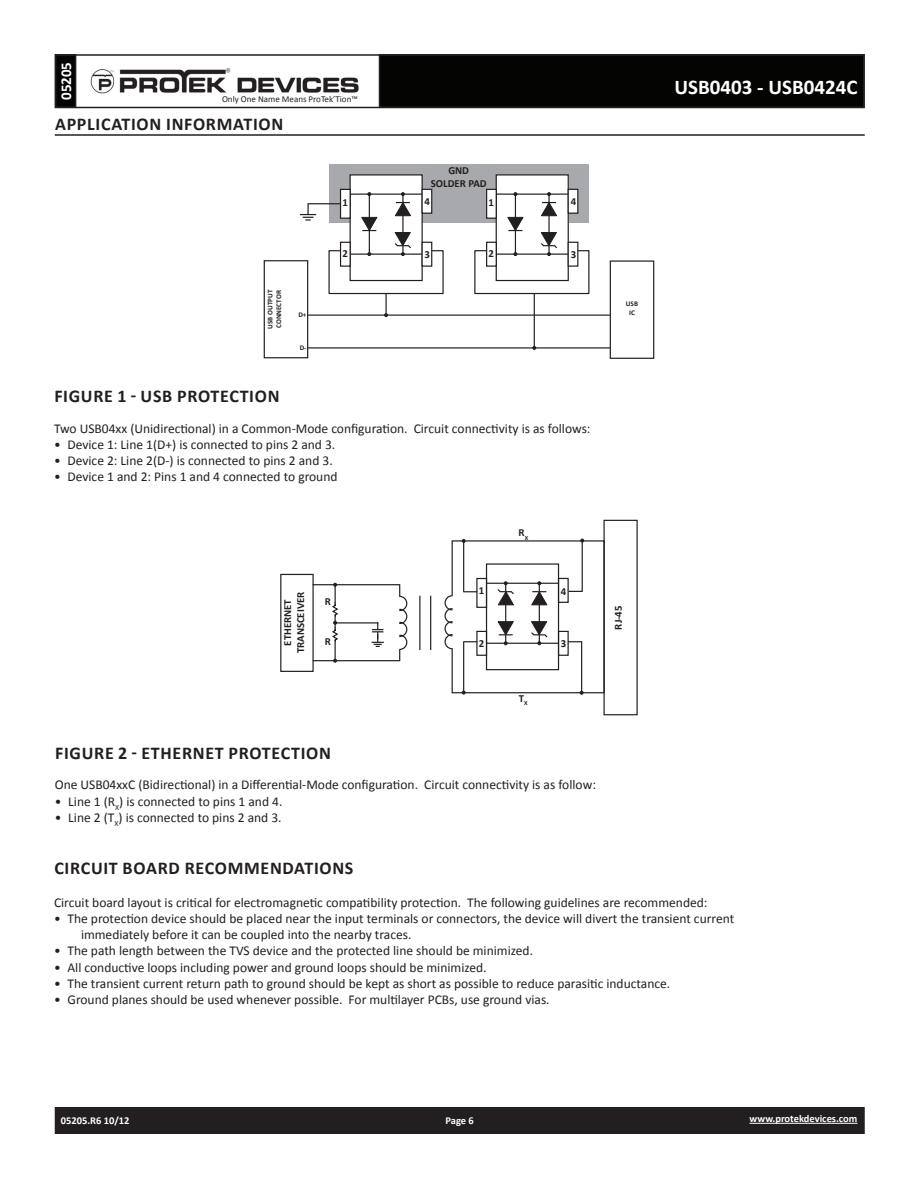
<style>
.page{position:relative;width:918px;height:1188px;background:#fff}
.page>*{position:absolute;margin:0;border:0;box-sizing:border-box;transform-origin:0 0}
.t1{font:700 21px "Calibri";color:#fff}
.t2{font:700 18px "Calibri";letter-spacing:.04em;color:#231f20}
.t3{font:700 15px "Calibri";color:#fff}
.t4{font:13.5px/16.2px "Calibri";color:#231f20}
.t5{font:700 10.8px/12.9px "Calibri";color:#231f20;text-align:center}
.t6{font:700 10.5px "Calibri";color:#fff}
.t7{font:9px "Calibri";color:#231f20}
.t8{font:700 7.2px/8.7px "Calibri";color:#231f20;text-align:center}
</style>
<div class="page">
<div style="left:56px;top:1108px;width:808px;height:25px;background:#231f20"></div>
<div style="left:55px;top:1107px;width:810px;height:27px;border:2px solid #231f20"></div>
<div style="left:56px;top:55px;width:20px;height:52px;background:#040503"></div>
<div style="left:55px;top:54px;width:21px;height:54px;border:2px solid #231f20"></div>
<div style="left:380px;top:55px;width:484px;height:52px;background:#040503"></div>
<div style="left:55px;top:54px;width:810px;height:54px;border:2px solid #231f20"></div>
<img style="left:90px;top:68px;width:269px;height:26px">
<hr style="left:750px;top:1123px;width:107px;height:1px;background:#fff">
<hr style="left:55px;top:134px;width:810px;height:2px;background:#231f20">
<div style="left:474px;top:250px;width:115px;height:44px;border:1px solid #231f20"></div>
<div style="left:328px;top:250px;width:116px;height:44px;border:1px solid #231f20"></div>
<div style="left:329px;top:164px;width:260px;height:58px;background:#a8a9ad"></div>
<div style="left:496px;top:175px;width:72px;height:106px;background:#fff"></div>
<div style="left:496px;top:174px;width:73px;height:107px;border:1px solid #231f20"></div>
<div style="left:487px;top:242px;width:9px;height:24px;background:#fff"></div>
<div style="left:486px;top:242px;width:11px;height:25px;border:1px solid #231f20"></div>
<div style="left:568px;top:242px;width:10px;height:24px;background:#fff"></div>
<div style="left:568px;top:242px;width:10px;height:25px;border:1px solid #231f20"></div>
<div style="left:568px;top:189px;width:10px;height:24px;background:#fff"></div>
<div style="left:568px;top:189px;width:10px;height:25px;border:1px solid #231f20"></div>
<div style="left:487px;top:189px;width:9px;height:29px;background:#fff"></div>
<div style="left:486px;top:189px;width:11px;height:30px;border:1px solid #231f20"></div>
<svg style="left:507px;top:217px;width:17px;height:14px"></svg>
<svg style="left:541px;top:202px;width:16px;height:14px"></svg>
<hr style="left:496px;top:194px;width:72px;height:1px;background:#231f20">
<hr style="left:497px;top:254px;width:71px;height:1px;background:#231f20">
<hr style="left:515px;top:194px;width:1px;height:60px;background:#231f20">
<hr style="left:548px;top:194px;width:2px;height:60px;background:#231f20">
<svg style="left:540px;top:232px;width:18px;height:24px"></svg>
<div style="left:350px;top:175px;width:72px;height:106px;background:#fff"></div>
<div style="left:350px;top:174px;width:73px;height:107px;border:1px solid #231f20"></div>
<div style="left:341px;top:242px;width:9px;height:24px;background:#fff"></div>
<div style="left:340px;top:242px;width:11px;height:25px;border:1px solid #231f20"></div>
<div style="left:422px;top:242px;width:10px;height:24px;background:#fff"></div>
<div style="left:422px;top:242px;width:10px;height:25px;border:1px solid #231f20"></div>
<div style="left:422px;top:189px;width:10px;height:24px;background:#fff"></div>
<div style="left:422px;top:189px;width:10px;height:25px;border:1px solid #231f20"></div>
<div style="left:341px;top:189px;width:9px;height:29px;background:#fff"></div>
<div style="left:340px;top:189px;width:11px;height:30px;border:1px solid #231f20"></div>
<svg style="left:361px;top:217px;width:17px;height:14px"></svg>
<svg style="left:395px;top:202px;width:16px;height:14px"></svg>
<hr style="left:350px;top:194px;width:72px;height:1px;background:#231f20">
<hr style="left:350px;top:254px;width:72px;height:1px;background:#231f20">
<hr style="left:369px;top:194px;width:1px;height:60px;background:#231f20">
<hr style="left:402px;top:194px;width:2px;height:60px;background:#231f20">
<svg style="left:394px;top:232px;width:18px;height:24px"></svg>
<hr style="left:308px;top:203px;width:33px;height:1px;background:#231f20">
<svg style="left:300px;top:204px;width:16px;height:17px"></svg>
<hr style="left:308px;top:315px;width:302px;height:1px;background:#231f20">
<hr style="left:308px;top:347px;width:302px;height:2px;background:#231f20">
<hr style="left:385px;top:294px;width:2px;height:21px;background:#231f20">
<hr style="left:534px;top:294px;width:1px;height:54px;background:#231f20">
<div style="left:610px;top:260px;width:44px;height:99px;border:1px solid #231f20"></div>
<div style="left:264px;top:260px;width:44px;height:98px;border:1px solid #231f20"></div>
<svg style="left:444px;top:539px;width:161px;height:155px"></svg>
<hr style="left:430px;top:596px;width:1px;height:54px;background:#231f20">
<hr style="left:419px;top:596px;width:1px;height:54px;background:#231f20">
<svg style="left:399px;top:585px;width:9px;height:76px"></svg>
<hr style="left:313px;top:660px;width:87px;height:1px;background:#231f20">
<hr style="left:313px;top:584px;width:87px;height:1px;background:#231f20">
<svg style="left:372px;top:622px;width:12px;height:25px"></svg>
<hr style="left:335px;top:622px;width:43px;height:2px;background:#231f20">
<svg style="left:331px;top:583px;width:9px;height:79px"></svg>
<div style="left:280px;top:574px;width:34px;height:98px;border:1px solid #231f20"></div>
<p class="t3" style="left:56px;top:100px;width:40px;rotate:-90deg">05205</p>
<p class="t7" style="left:222px;top:93px;width:137px">Only One Name Means ProTek’Tion™</p>
<h2 class="t2" style="left:55px;top:112px;width:230px">APPLICATION INFORMATION</h2>
<p class="t8" style="left:265px;top:329px;width:41px;text-align:left;rotate:-90deg">USB OUTPUT<br>CONNECTOR</p>
<p class="t8" style="left:298px;top:309px;width:10px">D+</p>
<p class="t8" style="left:300px;top:343px;width:8px">D-</p>
<p class="t5" style="left:431px;top:164px;width:57px">GND<br>SOLDER PAD</p>
<p class="t5" style="left:342px;top:195px;width:7px">1</p>
<p class="t5" style="left:425px;top:194px;width:7px">4</p>
<p class="t5" style="left:488px;top:195px;width:7px">1</p>
<p class="t5" style="left:571px;top:194px;width:7px">4</p>
<p class="t5" style="left:342px;top:247px;width:7px">2</p>
<p class="t5" style="left:425px;top:247px;width:7px">3</p>
<p class="t5" style="left:488px;top:247px;width:7px">2</p>
<p class="t5" style="left:571px;top:247px;width:7px">3</p>
<h2 class="t2" style="left:54px;top:385px;width:227px">FIGURE 1 - USB PROTECTION</h2>
<p class="t4" style="left:54px;top:420px;width:538px">Two USB04xx (Unidirectional) in a Common-Mode configuration. Circuit connectivity is as follows:</p>
<p class="t4" style="left:54px;top:437px;width:283px">• Device 1: Line 1(D+) is connected to pins 2 and 3.</p>
<p class="t4" style="left:54px;top:453px;width:280px">• Device 2: Line 2(D-) is connected to pins 2 and 3.</p>
<p class="t4" style="left:54px;top:469px;width:285px">• Device 1 and 2: Pins 1 and 4 connected to ground</p>
<p class="t5" style="left:281px;top:653px;width:63px;rotate:-90deg">ETHERNET<br>TRANSCEIVER</p>
<p class="t5" style="left:325px;top:595px;width:8px">R</p>
<p class="t5" style="left:325px;top:635px;width:8px">R</p>
<p class="t5" style="left:519px;top:525px;width:11px">R<sub>X</sub></p>
<p class="t5" style="left:479px;top:583px;width:7px">1</p>
<p class="t5" style="left:561px;top:584px;width:7px">4</p>
<p class="t5" style="left:479px;top:636px;width:7px">2</p>
<p class="t5" style="left:519px;top:691px;width:10px">T<sub>X</sub></p>
<p class="t5" style="left:561px;top:636px;width:7px">3</p>
<p class="t8" style="left:626px;top:299px;width:14px">USB<br>IC</p>
<p class="t5" style="left:611px;top:630px;width:25px;rotate:-90deg">RJ-45</p>
<h1 class="t1" style="left:674px;top:74px;width:185px">USB0403 - USB0424C</h1>
<h2 class="t2" style="left:55px;top:741px;width:277px">FIGURE 2 - ETHERNET PROTECTION</h2>
<p class="t4" style="left:55px;top:777px;width:543px">One USB04xxC (Bidirectional) in a Differential-Mode configuration. Circuit connectivity is as follow:</p>
<p class="t4" style="left:55px;top:793px;width:229px">• Line 1 (R<sub>X</sub>) is connected to pins 1 and 4.</p>
<p class="t4" style="left:55px;top:809px;width:228px">• Line 2 (T<sub>X</sub>) is connected to pins 2 and 3.</p>
<h2 class="t2" style="left:54px;top:857px;width:27px">CIRCU</h2>
<h2 class="t2" style="left:103px;top:857px;width:250px">IT BOARD RECOMM ENDATIONS</h2>
<p class="t4" style="left:54px;top:894px;width:655px">Circuit board layout is critical for electromagnetic compatibility protection. The following guidelines are recommended:</p>
<p class="t4" style="left:81px;top:910px;width:655px;text-indent:-27px">• The protection device should be placed near the input terminals or connectors, the device will divert the transient current immediately before it can be coupled into the nearby traces.</p>
<p class="t4" style="left:54px;top:943px;width:481px">• The path length between the TVS device and the protected line should be minimized.</p>
<p class="t4" style="left:54px;top:959px;width:434px">• All conductive loops including power and ground loops should be minimized.</p>
<p class="t4" style="left:54px;top:975px;width:618px">• The transient current return path to ground should be kept as short as possible to reduce parasitic inductance.</p>
<p class="t4" style="left:54px;top:991px;width:497px">• Ground planes should be used whenever possible. For multilayer PCBs, use ground vias.</p>
<p class="t6" style="left:61px;top:1114px;width:70px">05205.R6 10/12</p>
<p class="t6" style="left:446px;top:1114px;width:30px">PAGE 6</p>
<p class="t6" style="left:750px;top:1112px;width:109px">WWW.PROTEKDEVICES.COM</p>
</div>
